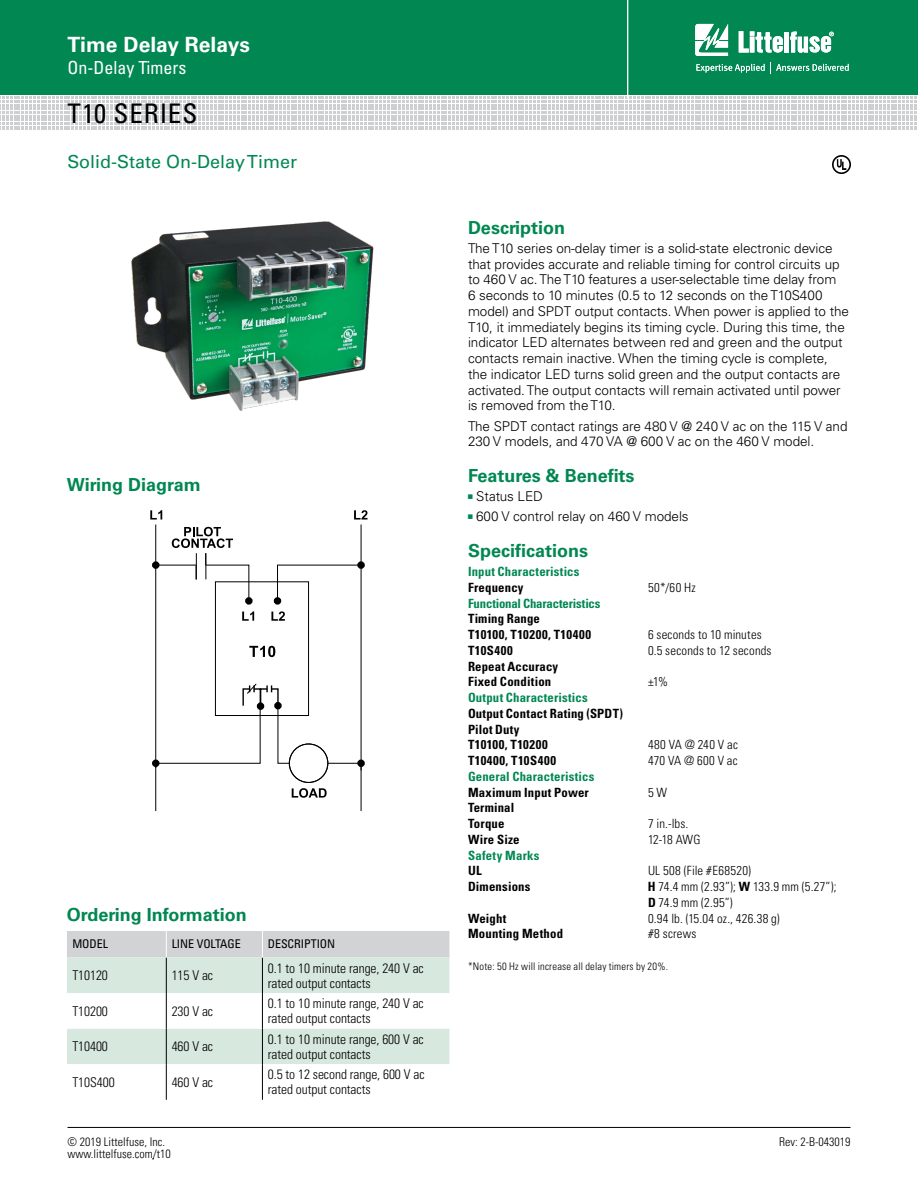
<style>
.page{position:relative;width:918px;height:1188px;background:#fff}
.page>*{position:absolute;margin:0;border:0;box-sizing:border-box;transform-origin:0 0}
.SERIES{font:condensed 27px "Univers LT Std";letter-spacing:.03em;color:#000}
.t1{font:700 21px "Univers LT Std";color:#fff}
.Facts_Subhead{font:700 18px "Univers LT Std";color:#008752}
.Title_text{font:18px "Univers LT Std";color:#008752}
.t2{font:condensed 18px "Univers LT Std";color:#fff}
.Body_text{font:300 13.5px/15.8px "Univers LT Std";letter-spacing:-.005em;color:#000}
.Ordering_Info_text{font:300 condensed 13.5px/15px "Univers LT Std";letter-spacing:-.005em;color:#000}
.Specification_text{font:300 condensed 12.75px/15.8px "Univers LT Std";letter-spacing:.015em;color:#000}
.Specification_text-2{font:700 condensed 12.75px "Univers LT Std";letter-spacing:.015em;color:#000}
.Specification_text-3{font:700 condensed 12.75px "Univers LT Std";letter-spacing:.01em;color:#008752}
.Specification_text-4{font:700 condensed 12.75px "Univers LT Std";letter-spacing:.045em;color:#000}
.Specification_text-5{font:700 condensed 12.75px "Univers LT Std";letter-spacing:-.015em;color:#008752}
.spec_subhead_green{font:700 condensed 12.75px "Univers LT Std";letter-spacing:.025em;color:#008752}
.Specification_text-6{font:700 condensed 12.75px "Univers LT Std";letter-spacing:.04em;color:#000}
.t3{font:300 condensed 12px "Univers LT Std";color:#000}
.Order_info_chart_hea{font:condensed 12px "Univers LT Std";letter-spacing:-.005em;color:#000}
.Specification_text-7{font:300 condensed 10.5px "Univers LT Std";letter-spacing:.02em;color:#000}
.s1{font-weight:700}
</style>
<div class="page">
<div style="left:0;top:0;width:918px;height:95px;background:#008752"></div>
<svg style="left:0;top:128px;width:917px;height:1px"></svg>
<svg style="left:0;top:97px;width:917px;height:31px"></svg>
<hr style="left:68px;top:1127px;width:782px;height:1px;background:#000">
<hr style="left:627px;top:0;width:1px;height:98px;background:#fff">
<svg style="left:695px;top:24px;width:33px;height:32px"></svg>
<div style="left:784px;top:32px;width:5px;height:21px;background:#fff"></div>
<svg style="left:790px;top:32px;width:44px;height:21px"></svg>
<svg style="left:739px;top:31px;width:44px;height:22px"></svg>
<svg style="left:696px;top:62px;width:153px;height:11px"></svg>
<img style="left:131px;top:221px;width:243px;height:190px">
<img style="left:832px;top:155px;width:18px;height:18px">
<svg style="left:67px;top:931px;width:382px;height:169px"></svg>
<div style="left:152px;top:760px;width:7px;height:7px;border:4px solid #000;border-radius:50%"></div>
<div style="left:152px;top:561px;width:7px;height:8px;border:4px solid #000;border-radius:50%"></div>
<div style="left:245px;top:597px;width:8px;height:8px;border:4px solid #000;border-radius:50%"></div>
<div style="left:289px;top:744px;width:39px;height:38px;border:1px solid #000;border-radius:50%"></div>
<div style="left:357px;top:760px;width:8px;height:7px;border:4px solid #000;border-radius:50%"></div>
<div style="left:274px;top:597px;width:7px;height:8px;border:4px solid #000;border-radius:50%"></div>
<div style="left:357px;top:561px;width:8px;height:8px;border:4px solid #000;border-radius:50%"></div>
<hr style="left:155px;top:525px;width:1px;height:243px;background:#000">
<hr style="left:155px;top:763px;width:1px;height:48px;background:#000">
<hr style="left:156px;top:565px;width:40px;height:1px;background:#000">
<svg style="left:277px;top:564px;width:84px;height:38px"></svg>
<hr style="left:361px;top:525px;width:1px;height:245px;background:#000">
<hr style="left:361px;top:763px;width:1px;height:48px;background:#000">
<hr style="left:328px;top:763px;width:33px;height:1px;background:#000">
<svg style="left:155px;top:683px;width:135px;height:81px"></svg>
<div style="left:215px;top:581px;width:94px;height:135px;border:1px solid #000"></div>
<div style="left:289px;top:744px;width:39px;height:39px;border:1px solid #000;border-radius:50%"></div>
<svg style="left:242px;top:611px;width:12px;height:10px"></svg>
<svg style="left:271px;top:611px;width:14px;height:10px"></svg>
<svg style="left:150px;top:510px;width:12px;height:10px"></svg>
<svg style="left:354px;top:510px;width:13px;height:10px"></svg>
<svg style="left:172px;top:527px;width:78px;height:75px"></svg>
<svg style="left:249px;top:646px;width:26px;height:11px"></svg>
<svg style="left:292px;top:788px;width:35px;height:10px"></svg>
<h2 class="t1" style="left:68px;top:33px;width:184px">Time Delay Relays</h2>
<h3 class="t2" style="left:68px;top:56px;width:120px">On-Delay Timers</h3>
<p class="SERIES" style="left:68px;top:96px;width:132px">T10 SERIES</p>
<p class="Title_text" style="left:68px;top:151px;width:231px">Solid-State On-Delay Timer</p>
<p class="Facts_Subhead" style="left:67px;top:474px;width:135px">Wiring Diagram</p>
<p class="Facts_Subhead" style="left:67px;top:904px;width:181px">Ordering Information</p>
<p class="Order_info_chart_hea" style="left:72px;top:936px;width:37px">MODEL</p>
<p class="Order_info_chart_hea" style="left:172px;top:936px;width:71px">LINE VOLTAGE</p>
<p class="Order_info_chart_hea" style="left:268px;top:936px;width:69px">DESCRIPTION</p>
<p class="Ordering_Info_text" style="left:72px;top:968px;width:37px">T10120</p>
<p class="Ordering_Info_text" style="left:172px;top:968px;width:43px">115 V ac</p>
<p class="Ordering_Info_text" style="left:268px;top:960px;width:158px">0.1 to 10 minute range, 240 V ac rated output contacts</p>
<p class="Ordering_Info_text" style="left:72px;top:1004px;width:37px">T10200</p>
<p class="Ordering_Info_text" style="left:172px;top:1004px;width:43px">230 V ac</p>
<p class="Ordering_Info_text" style="left:268px;top:996px;width:158px">0.1 to 10 minute range, 240 V ac rated output contacts</p>
<p class="Ordering_Info_text" style="left:72px;top:1039px;width:37px">T10400</p>
<p class="Ordering_Info_text" style="left:172px;top:1039px;width:43px">460 V ac</p>
<p class="Ordering_Info_text" style="left:268px;top:1032px;width:158px">0.1 to 10 minute range, 600 V ac rated output contacts</p>
<p class="Ordering_Info_text" style="left:72px;top:1075px;width:44px">T10S400</p>
<p class="Ordering_Info_text" style="left:172px;top:1075px;width:43px">460 V ac</p>
<p class="Ordering_Info_text" style="left:268px;top:1067px;width:158px">0.5 to 12 second range, 600 V ac rated output contacts</p>
<p class="Facts_Subhead" style="left:468px;top:217px;width:99px">Description</p>
<p class="Body_text" style="left:468px;top:240px;width:383px">The T10 series on-delay timer is a solid-state electronic device that provides accurate and reliable timing for control circuits up to 460 V ac. The T10 features a user-selectable time delay from<br>6 seconds to 10 minutes (0.5 to 12 seconds on the T10S400 model) and SPDT output contacts. When power is applied to the T10, it immediately begins its timing cycle. During this time, the indicator LED alternates between red and green and the output contacts remain inactive. When the timing cycle is complete, the indicator LED turns solid green and the output contacts are activated. The output contacts will remain activated until power is removed from the T10.</p>
<p class="Body_text" style="left:468px;top:418px;width:381px">The SPDT contact ratings are 480 V @ 240 V ac on the 115 V and<br>230 V models, and 470 VA @ 600 V ac on the 460 V model.</p>
<p class="Facts_Subhead" style="left:468px;top:466px;width:168px">Features &amp; Benefits</p>
<p class="Body_text" style="left:476px;top:489px;width:68px">Status LED</p>
<p class="Body_text" style="left:476px;top:509px;width:214px">600 V control relay on 460 V models</p>
<p class="Facts_Subhead" style="left:468px;top:541px;width:122px">Specifications</p>
<p class="Specification_text-3" style="left:468px;top:564px;width:113px">Input Characteristics</p>
<p class="Specification_text-2" style="left:468px;top:580px;width:57px">Frequency</p>
<p class="Specification_text" style="left:648px;top:580px;width:49px">50*/60 Hz</p>
<p class="Specification_text-5" style="left:468px;top:595px;width:134px">Functional Characteristics</p>
<p class="Specification_text-2" style="left:468px;top:611px;width:73px">Timing Range</p>
<p class="Specification_text-4" style="left:468px;top:627px;width:125px">T10100, T10200, T10400</p>
<p class="Specification_text" style="left:648px;top:627px;width:115px">6 seconds to 10 minutes</p>
<p class="Specification_text-6" style="left:468px;top:643px;width:46px">T10S400</p>
<p class="Specification_text" style="left:648px;top:643px;width:125px">0.5 seconds to 12 seconds</p>
<p class="Specification_text-2" style="left:468px;top:658px;width:92px">Repeat Accuracy</p>
<p class="Specification_text-2" style="left:468px;top:674px;width:85px">Fixed Condition</p>
<p class="Specification_text" style="left:648px;top:674px;width:22px">±1%</p>
<p class="Specification_text-3" style="left:468px;top:690px;width:121px">Output Characteristics</p>
<p class="Specification_text-2" style="left:468px;top:706px;width:157px">Output Contact Rating (SPDT)</p>
<p class="Specification_text-2" style="left:468px;top:721px;width:53px">Pilot Duty</p>
<p class="Specification_text-4" style="left:468px;top:737px;width:81px">T10100, T10200</p>
<p class="Specification_text" style="left:648px;top:737px;width:91px">480 VA @ 240 V ac</p>
<p class="Specification_text-4" style="left:468px;top:753px;width:90px">T10400, T10S400</p>
<p class="Specification_text" style="left:648px;top:753px;width:91px">470 VA @ 600 V ac</p>
<p class="Specification_text-3" style="left:468px;top:769px;width:128px">General Characteristics</p>
<p class="Specification_text-2" style="left:468px;top:784px;width:122px">Maximum Input Power</p>
<p class="Specification_text" style="left:648px;top:784px;width:21px">5 W</p>
<p class="Specification_text-2" style="left:468px;top:800px;width:48px">Terminal</p>
<p class="Specification_text-2" style="left:468px;top:816px;width:38px">Torque</p>
<p class="Specification_text" style="left:648px;top:816px;width:42px">7 in.-lbs.</p>
<p class="Specification_text-2" style="left:468px;top:832px;width:53px">Wire Size</p>
<p class="Specification_text" style="left:648px;top:832px;width:54px">12-18 AWG</p>
<p class="spec_subhead_green" style="left:468px;top:847px;width:73px">Safety Marks</p>
<p class="Specification_text-2" style="left:468px;top:863px;width:15px">UL</p>
<p class="Specification_text" style="left:648px;top:863px;width:105px">UL 508 (File #E68520)</p>
<p class="Specification_text-2" style="left:468px;top:879px;width:64px">Dimensions</p>
<p class="Specification_text" style="left:648px;top:879px;width:190px"><span class="s1">H</span> 74.4 mm (2.93”); <span class="s1">W</span> 133.9 mm (5.27”);<br><span class="s1">D</span> 74.9 mm (2.95”)</p>
<p class="Specification_text-2" style="left:468px;top:910px;width:40px">Weight</p>
<p class="Specification_text" style="left:648px;top:910px;width:133px">0.94 lb. (15.04 oz., 426.38 g)</p>
<p class="Specification_text-2" style="left:468px;top:926px;width:97px">Mounting Method</p>
<p class="Specification_text" style="left:648px;top:926px;width:50px">#8 screws</p>
<p class="Specification_text-7" style="left:468px;top:960px;width:202px">*Note: 50 Hz will increase all delay timers by 20%.</p>
<p class="t3" style="left:68px;top:1134px;width:99px">© 2019 Littelfuse, Inc.</p>
<p class="t3" style="left:779px;top:1134px;width:73px">Rev: 2-B-043019</p>
<p class="t3" style="left:68px;top:1146px;width:105px">www.littelfuse.com/t10</p>
</div>
